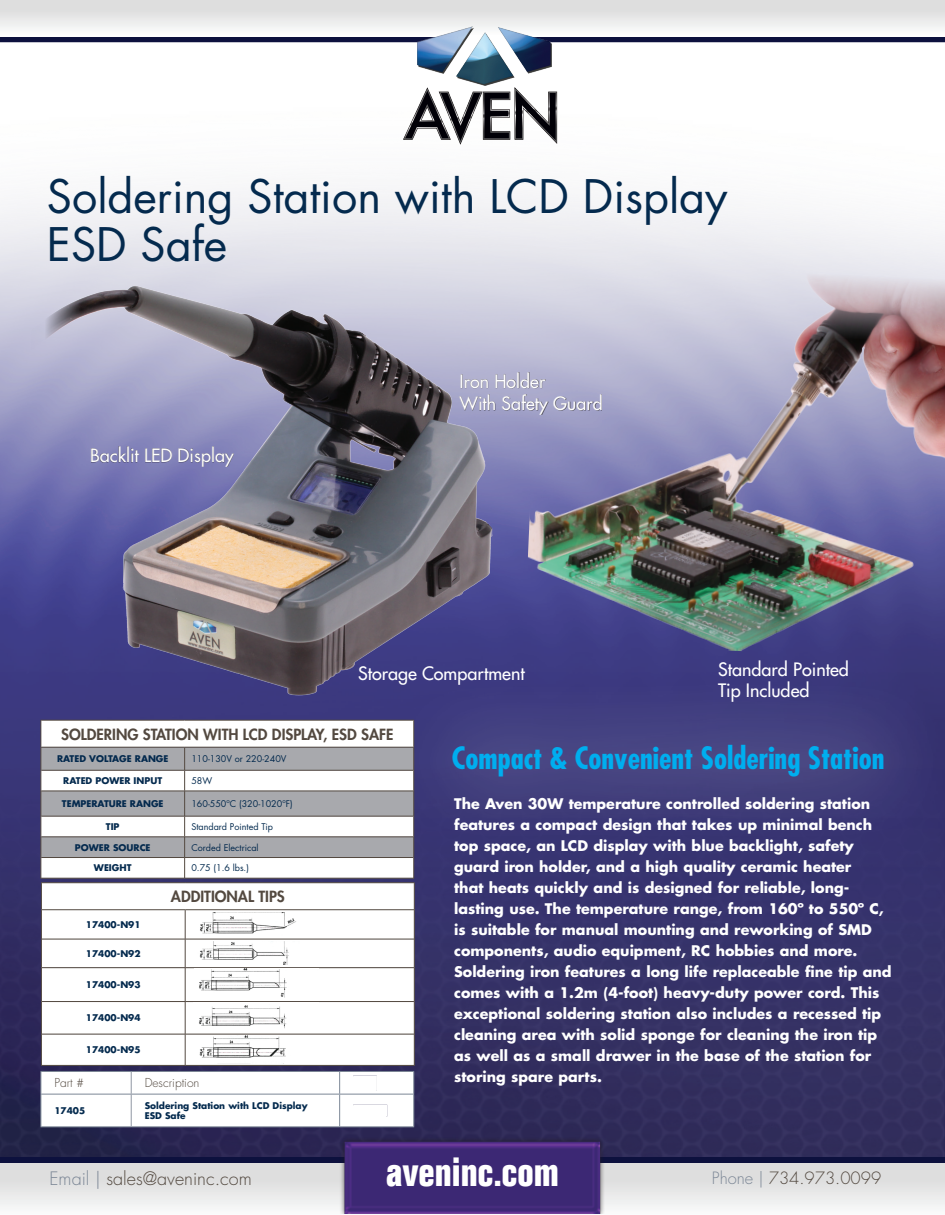
<style>
.page{position:relative;width:945px;height:1215px;background:#fff}
.page>*{position:absolute;margin:0;border:0;box-sizing:border-box;transform-origin:0 0}
.t1{font:45px/48px "Futura";color:#042a4e}
.t2{font:700 condensed 39.9px "Folio";color:#fff}
.t3{font:700 condensed 30px "Futura";color:#00aeef}
.t4{font:18px/21.6px "Futura";color:#fff}
.t5{font:300 18px "Futura";color:#534940}
.t6{font:300 16.5px "Futura";color:#534940}
.t7{font:800 15px "Futura";color:#534940}
.t8{font:700 14.25px/21px "Futura";color:#fff}
.t9{font:300 12px "Futura";color:#534940}
.t10{font:700 9px/10.8px "Futura";color:#042a4e}
.t11{font:9px "Futura";color:#042a4e}
.t12{font:6px "Futura";color:#042a4e}
.s1{color:#7c8796}
</style>
<div class="page">
<svg style="left:0;top:1158px;width:945px;height:6px;background:#2f3358"></svg>
<div style="left:0;top:1164px;width:945px;height:51px;background:linear-gradient(to bottom,#d7d7d7,#f8f9f9)"></div>
<svg style="left:403px;top:87px;width:154px;height:57px"></svg>
<div style="left:0;top:37px;width:945px;height:5px;background:#0d113e"></div>
<svg style="left:0;top:0;width:945px;height:28px;background:#e4e5e5"></svg>
<img style="left:418px;top:27px;width:133px;height:59px">
<img style="left:421px;top:31px;width:103px;height:44px">
<img style="left:340px;top:1158px;width:265px;height:55px">
<img style="left:0;top:192px;width:945px;height:966px">
<div style="left:352px;top:1106px;width:34px;height:12px;background:#fff"></div>
<div style="left:352px;top:1077px;width:23px;height:15px;background:#fff"></div>
<h1 class="t1" style="left:47px;top:172px;width:682px">Soldering Station with LCD Display<br>ESD Safe</h1>
<p class="t4" style="left:90px;top:444px;width:145px">Backlit LED Display</p>
<p class="t4" style="left:460px;top:371px;width:145px">Iron Holder<br>With Safety Guard</p>
<p class="t4" style="left:358px;top:663px;width:168px">Storage Compartment</p>
<p class="t4" style="left:718px;top:658px;width:132px">Standard Pointed<br>Tip Included</p>
<p class="t7" style="left:61px;top:725px;width:334px">SOLDERING STATION WITH LCD DISPLAY, ESD SAFE</p>
<p class="t10" style="left:57px;top:753px;width:113px">RATED VOLTAGE RANGE</p>
<p class="t11" style="left:191px;top:753px;width:97px">110-130V or 220-240V</p>
<p class="t10" style="left:63px;top:775px;width:100px">RATED POWER INPUT</p>
<p class="t11" style="left:191px;top:775px;width:22px">58W</p>
<p class="t10" style="left:62px;top:798px;width:103px">TEMPERATURE RANGE</p>
<p class="t11" style="left:191px;top:798px;width:103px">160-550 C (320-1020 F)</p>
<p class="t12" style="left:227px;top:797px;width:5px">o</p>
<p class="t12" style="left:282px;top:797px;width:5px">o</p>
<p class="t10" style="left:106px;top:821px;width:15px">TIP</p>
<p class="t11" style="left:191px;top:821px;width:83px">Standard Pointed Tip</p>
<p class="t10" style="left:75px;top:842px;width:77px">POWER SOURCE</p>
<p class="t11" style="left:191px;top:842px;width:69px">Corded Electrical</p>
<p class="t10" style="left:94px;top:863px;width:39px">WEIGHT</p>
<p class="t11" style="left:191px;top:862px;width:59px">0.75 (1.6 lbs.)</p>
<p class="t10" style="left:86px;top:919px;width:56px">17400-N91</p>
<p class="t10" style="left:86px;top:948px;width:56px">17400-N92</p>
<p class="t10" style="left:86px;top:979px;width:56px">17400-N93</p>
<p class="t10" style="left:86px;top:1013px;width:56px">17400-N94</p>
<p class="t10" style="left:86px;top:1044px;width:56px">17400-N95</p>
<p class="t7" style="left:171px;top:887px;width:115px">ADDITIONAL TIPS</p>
<p class="t9" style="left:54px;top:1076px;width:31px">Part #</p>
<p class="t9" style="left:145px;top:1076px;width:56px">Description</p>
<p class="t10" style="left:54px;top:1105px;width:32px">17405</p>
<p class="t10" style="left:145px;top:1100px;width:164px">Soldering Station with LCD Display<br>ESD Safe</p>
<h3 class="t3" style="left:452px;top:740px;width:434px">Compact &amp; Convenient Soldering Station</h3>
<p class="t8" style="left:454px;top:793px;width:439px">The Aven 30W temperature controlled soldering station features a compact design that takes up minimal bench top space, an LCD display with blue backlight, safety guard iron holder, and a high quality ceramic heater<br>that heats quickly and is designed for reliable, long&shy;lasting use. The temperature range, from 160º to 550º C, is suitable for manual mounting and reworking of SMD components, audio equipment, RC hobbies and more.<br>Soldering iron features a long life replaceable fine tip and comes with a 1.2m (4-foot) heavy-duty power cord. This exceptional soldering station also includes a recessed tip cleaning area with solid sponge for cleaning the iron tip as well as a small drawer in the base of the station for storing spare parts.</p>
<p class="t5" style="left:50px;top:1167px;width:204px"><span class="s1">Email |</span> sales@aveninc.com</p>
<h2 class="t2" style="left:386px;top:1149px;width:174px">aveninc.com</h2>
<p class="t6" style="left:712px;top:1168px;width:171px"><span class="s1">Phone |</span> 734.973.0099</p>
</div>
